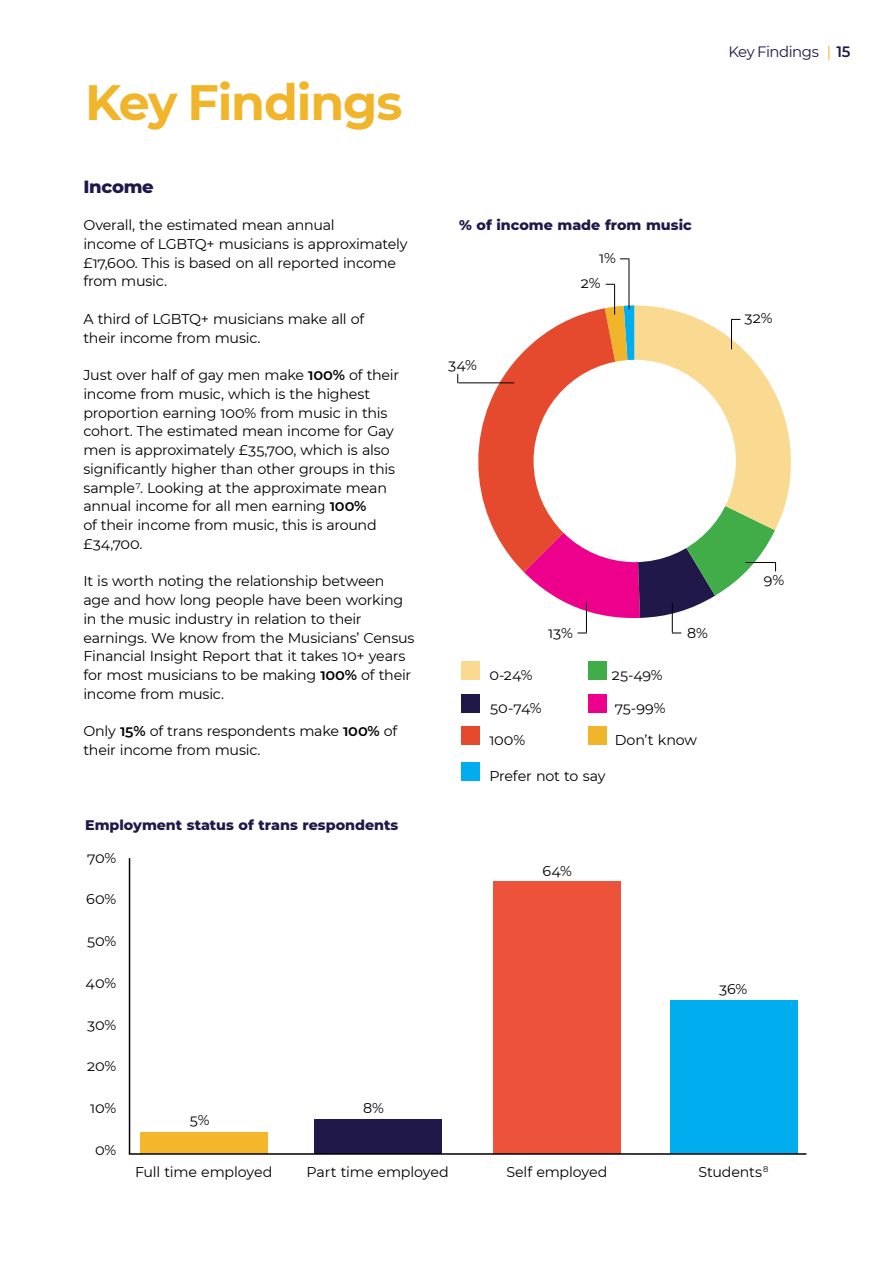
<style>
.page{position:relative;width:893px;height:1263px;background:#fff}
.page>*{position:absolute;margin:0;border:0;box-sizing:border-box;transform-origin:0 0}
.t1{font:700 49.5px "Montserrat";letter-spacing:-.025em;color:#f0b52a}
.t2{font:800 18px "Montserrat";letter-spacing:-.015em;color:#21184a}
.t3{font:15px "Montserrat";letter-spacing:-.03em;color:#21184a}
.t4{font:14.25px/18.8px "Montserrat";letter-spacing:-.015em;color:#000}
.t5{font:800 14.25px "Montserrat";color:#21184a}
.s1{font-weight:600}
.s2{color:#f0b52a}
</style>
<div class="page">
<svg style="left:463px;top:351px;width:61px;height:221px;fill:#e64a2e"></svg>
<hr style="left:629px;top:259px;width:1px;height:50px;background:#000">
<hr style="left:614px;top:285px;width:1px;height:30px;background:#000">
<hr style="left:458px;top:382px;width:56px;height:1px;background:#000">
<svg style="left:524px;top:305px;width:267px;height:314px"></svg>
<hr style="left:129px;top:858px;width:1px;height:296px;background:#000">
<div style="left:140px;top:1132px;width:127px;height:21px;background:#f4b72c"></div>
<div style="left:314px;top:1119px;width:127px;height:34px;background:#21184a"></div>
<div style="left:493px;top:881px;width:128px;height:272px;background:#ed533b"></div>
<div style="left:670px;top:1000px;width:127px;height:153px;background:#00aeef"></div>
<hr style="left:129px;top:1153px;width:677px;height:2px;background:#000">
<div style="left:588px;top:694px;width:18px;height:19px;background:#ec008c"></div>
<div style="left:588px;top:726px;width:18px;height:19px;background:#f0b52a"></div>
<div style="left:461px;top:726px;width:19px;height:19px;background:#e64a2e"></div>
<div style="left:461px;top:694px;width:19px;height:19px;background:#21184a"></div>
<div style="left:461px;top:762px;width:19px;height:19px;background:#00aeef"></div>
<div style="left:461px;top:661px;width:19px;height:19px;background:#fad991"></div>
<div style="left:588px;top:661px;width:18px;height:19px;background:#41ad49"></div>
<hr style="left:586px;top:603px;width:1px;height:30px;background:#000">
<hr style="left:672px;top:603px;width:1px;height:30px;background:#000">
<h1 class="t1" style="left:85px;top:67px;width:319px">Key Findings</h1>
<p class="t2" style="left:83px;top:173px;width:72px">Income</p>
<p class="t4" style="left:83px;top:215px;width:326px">Overall, the estimated mean annual<br>income of LGBTQ+ musicians is approximately £17,600. This is based on all reported income from music.</p>
<p class="t4" style="left:83px;top:309px;width:282px">A third of LGBTQ+ musicians make all of their income from music.</p>
<p class="t4" style="left:83px;top:365px;width:317px">Just over half of gay men make <span class="s1">100%</span> of their income from music, which is the highest proportion earning 100% from music in this cohort. The estimated mean income for Gay men is approximately £35,700, which is also significantly higher than other groups in this sample<sup>7</sup>. Looking at the approximate mean annual income for all men earning <span class="s1">100%<br></span>of their income from music, this is around £34,700.</p>
<p class="t4" style="left:83px;top:571px;width:333px">It is worth noting the relationship between<br>age and how long people have been working in the music industry in relation to their earnings. We know from the Musicians’ Census Financial Insight Report that it takes 10+ years for most musicians to be making <span class="s1">100%</span> of their income from music.</p>
<p class="t4" style="left:83px;top:721px;width:316px">Only <span class="s1">15%</span> of trans respondents make <span class="s1">100%</span> of their income from music.</p>
<p class="t5" style="left:85px;top:815px;width:315px">Employment status of trans respondents</p>
<p class="t4" style="left:87px;top:848px;width:31px">70%</p>
<p class="t4" style="left:86px;top:889px;width:32px">60%</p>
<p class="t4" style="left:87px;top:931px;width:31px">50%</p>
<p class="t4" style="left:86px;top:973px;width:32px">40%</p>
<p class="t4" style="left:87px;top:1014px;width:31px">30%</p>
<p class="t4" style="left:87px;top:1056px;width:31px">20%</p>
<p class="t4" style="left:90px;top:1098px;width:28px">10%</p>
<p class="t4" style="left:95px;top:1140px;width:23px">0%</p>
<p class="t4" style="left:190px;top:1110px;width:21px">5%</p>
<p class="t4" style="left:363px;top:1098px;width:22px">8%</p>
<p class="t3" style="left:728px;top:41px;width:124px">Key Findings <span class="s2">|</span> <span class="s1">15</span></p>
<p class="t5" style="left:459px;top:215px;width:234px">% of income made from music</p>
<p class="t4" style="left:448px;top:355px;width:30px">34%</p>
<p class="t4" style="left:581px;top:244px;width:37px;line-height:25.3px;text-indent:18px">1%<br>2%</p>
<p class="t4" style="left:744px;top:308px;width:30px">32%</p>
<p class="t4" style="left:548px;top:623px;width:26px">13%</p>
<p class="t4" style="left:687px;top:623px;width:22px">8%</p>
<p class="t4" style="left:489px;top:665px;width:45px">0-24%</p>
<p class="t4" style="left:612px;top:665px;width:52px">25-49%</p>
<p class="t4" style="left:490px;top:698px;width:53px">50-74%</p>
<p class="t4" style="left:615px;top:698px;width:52px">75-99%</p>
<p class="t4" style="left:489px;top:730px;width:37px">100%</p>
<p class="t4" style="left:615px;top:730px;width:84px">Don’t know</p>
<p class="t4" style="left:489px;top:766px;width:118px">Prefer not to say</p>
<p class="t4" style="left:542px;top:861px;width:31px">64%</p>
<p class="t4" style="left:764px;top:570px;width:22px">9%</p>
<p class="t4" style="left:719px;top:979px;width:30px">36%</p>
<p class="t4" style="left:135px;top:1162px;width:139px">Full time employed</p>
<p class="t4" style="left:306px;top:1162px;width:144px">Part time employed</p>
<p class="t4" style="left:506px;top:1162px;width:103px">Self employed</p>
<p class="t4" style="left:699px;top:1162px;width:71px">Students<sup>8</sup></p>
</div>
